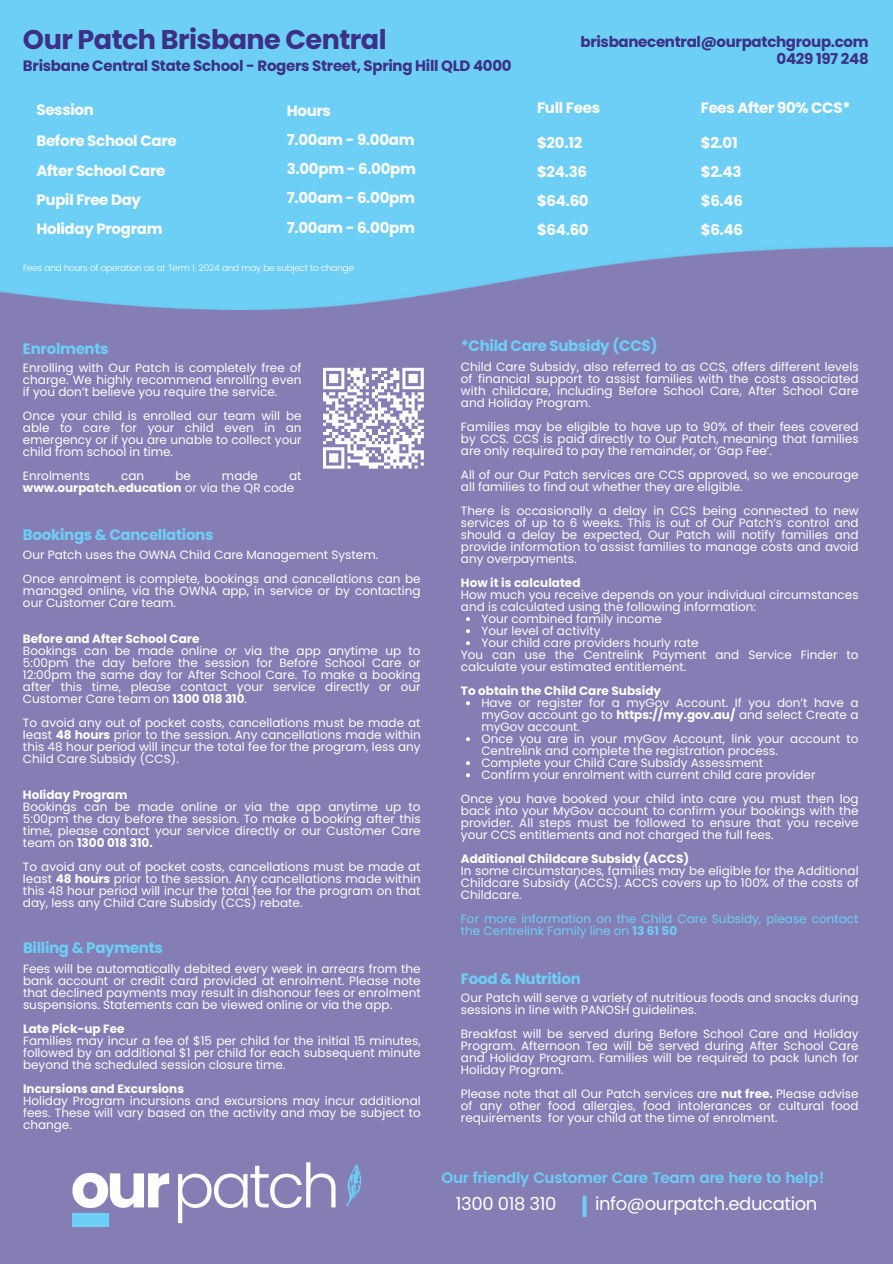
<style>
.page{position:relative;width:893px;height:1264px;background:#fff}
.page>*{position:absolute;margin:0;border:0;box-sizing:border-box;transform-origin:0 0}
.t1{font:700 27px "Poppins";letter-spacing:-.02em;color:#3c3087}
.t2{font:700 22.5px "Poppins";color:#6dcff6}
.t3{font:18px "Poppins";letter-spacing:-.02em;color:#fff}
.t4{font:700 15px/29.2px "Poppins";letter-spacing:-.02em;color:#fff}
.t5{font:700 15px/16.8px "Poppins";letter-spacing:-.02em;color:#3c3087;text-align:right}
.t6{font:700 15px "Poppins";letter-spacing:-.02em;color:#6dcff6}
.t7{font:600 15px "Poppins";letter-spacing:-.02em;color:#6dcff6}
.t8{font:12px/12px "Poppins";color:#fefefe;text-align:justify}
.t9{font:12px/12px "Poppins";color:#6dcff6}
.t10{font:700 12px/12px "Poppins";color:#fefefe}
.t11{font:300 9px "Poppins";letter-spacing:-.02em;color:#fff}
.s1{font-weight:400}
.s2{font-weight:700}
</style>
<div class="page">
<div style="left:0;top:0;width:892px;height:1263px;background:#847eb5"></div>
<img style="left:0;top:0;width:892px;height:310px">
<svg style="left:466px;top:617px;width:4px;height:4px"></svg>
<svg style="left:466px;top:629px;width:4px;height:4px"></svg>
<svg style="left:466px;top:641px;width:4px;height:4px"></svg>
<svg style="left:466px;top:701px;width:4px;height:4px"></svg>
<svg style="left:466px;top:737px;width:4px;height:4px"></svg>
<svg style="left:466px;top:761px;width:4px;height:4px"></svg>
<svg style="left:466px;top:773px;width:4px;height:4px"></svg>
<svg style="left:323px;top:367px;width:101px;height:102px"></svg>
<svg style="left:72px;top:1172px;width:97px;height:35px"></svg>
<svg style="left:178px;top:1162px;width:157px;height:61px"></svg>
<svg style="left:346px;top:1164px;width:15px;height:42px"></svg>
<div style="left:72px;top:1212px;width:37px;height:14px;background:#6dcff6"></div>
<h1 class="t1" style="left:23px;top:20px;width:365px">Our Patch Brisbane Central</h1>
<h3 class="t5" style="left:23px;top:57px;width:490px">Brisbane Central State School - Rogers Street, Spring Hill QLD 4000</h3>
<h3 class="t4" style="left:36px;top:95px;width:59px">Session</h3>
<h3 class="t4" style="left:36px;top:126px;width:142px">Before School Care<br>After School Care<br>Pupil Free Day<br>Holiday Program</h3>
<h3 class="t4" style="left:287px;top:96px;width:46px">Hours</h3>
<h3 class="t4" style="left:287px;top:125px;width:131px;text-align:justify">7.00am - 9.00am 3.00pm - 6.00pm 7.00am - 6.00pm 7.00am - 6.00pm</h3>
<p class="t11" style="left:23px;top:263px;width:332px">Fees and hours of operation as at Term 1, 2024 and may be subject to change</p>
<h3 class="t5" style="left:580px;top:34px;width:290px">brisbanecentral@ourpatchgroup.com<br>0429 197 248</h3>
<h3 class="t4" style="left:537px;top:93px;width:64px">Full Fees</h3>
<h3 class="t4" style="left:537px;top:128px;width:53px">$20.12 $24.36 $64.60 $64.60</h3>
<h3 class="t4" style="left:700px;top:93px;width:151px">Fees After 90% CCS*</h3>
<h3 class="t4" style="left:700px;top:128px;width:44px">$2.01 $2.43 $6.46 $6.46</h3>
<h3 class="t6" style="left:23px;top:338px;width:87px">Enrolments</h3>
<h5 class="t8" style="left:23px;top:362px;width:280px">Enrolling with Our Patch is completely free of charge. We highly recommend enrolling even if you don’t believe you require the service.</h5>
<h5 class="t8" style="left:23px;top:410px;width:280px">Once your child is enrolled our team will be able to care for your child even in an emergency or if you are unable to collect your child from school in time.</h5>
<h5 class="t8" style="left:23px;top:470px;width:69px">Enrolments</h5>
<h5 class="t8" style="left:121px;top:470px;width:25px">can</h5>
<h5 class="t8" style="left:175px;top:470px;width:17px">be</h5>
<h5 class="t8" style="left:222px;top:470px;width:38px">made</h5>
<h5 class="t10" style="left:23px;top:470px;width:280px;text-indent:266px"><span class="s1">at </span>www.ourpatch.education <span class="s1">or via the QR code</span></h5>
<p class="t6" style="left:23px;top:524px;width:192px">Bookings &amp; Cancellations</p>
<h3 class="t8" style="left:23px;top:548px;width:357px">Our Patch uses the OWNA Child Care Management System.</h3>
<h5 class="t8" style="left:23px;top:572px;width:399px">Once enrolment is complete, bookings and cancellations can be managed online, via the OWNA app, in service or by contacting our Customer Care team.</h5>
<h5 class="t8" style="left:23px;top:632px;width:399px;text-align:left"><span class="s2">Before and After School Care<br></span>Bookings can be made online or via the app anytime up to 5:00pm the day before the session for Before School Care or 12:00pm the same day for After School Care. To make a booking after this time, please contact your service directly or our Customer Care team on <span class="s2">1300 018 310</span>.</h5>
<h5 class="t8" style="left:23px;top:716px;width:399px">To avoid any out of pocket costs, cancellations must be made at least <span class="s2">48 hours</span> prior to the session. Any cancellations made within this 48 hour period will incur the total fee for the program, less any Child Care Subsidy (CCS).</h5>
<h5 class="t8" style="left:23px;top:788px;width:399px;text-align:left"><span class="s2">Holiday Program<br></span>Bookings can be made online or via the app anytime up to 5:00pm the day before the session. To make a booking after this time, please contact your service directly or our Customer Care team on <span class="s2">1300 018 310.</span></h5>
<h5 class="t8" style="left:23px;top:860px;width:399px">To avoid any out of pocket costs, cancellations must be made at least <span class="s2">48 hours</span> prior to the session. Any cancellations made within this 48 hour period will incur the total fee for the program on that day, less any Child Care Subsidy (CCS) rebate.</h5>
<h5 class="t6" style="left:23px;top:937px;width:141px">Billing &amp; Payments</h5>
<h3 class="t8" style="left:23px;top:962px;width:399px">Fees will be automatically debited every week in arrears from the bank account or credit card provided at enrolment. Please note that declined payments may result in dishonour fees or enrolment suspensions. Statements can be viewed online or via the app.</h3>
<h5 class="t8" style="left:23px;top:1022px;width:399px;text-align:left"><span class="s2">Late Pick-up Fee<br></span>Families may incur a fee of $15 per child for the initial 15 minutes, followed by an additional $1 per child for each subsequent minute beyond the scheduled session closure time.</h5>
<h5 class="t8" style="left:23px;top:1082px;width:399px;text-align:left"><span class="s2">Incursions and Excursions<br></span>Holiday Program incursions and excursions may incur additional fees. These will vary based on the activity and may be subject to change.</h5>
<h5 class="t6" style="left:461px;top:336px;width:198px">*Child Care Subsidy (CCS)</h5>
<h3 class="t8" style="left:461px;top:361px;width:399px">Child Care Subsidy, also referred to as CCS, offers different levels of financial support to assist families with the costs associated with childcare, including Before School Care, After School Care and Holiday Program.</h3>
<h5 class="t8" style="left:461px;top:421px;width:399px">Families may be eligible to have up to 90% of their fees covered by CCS. CCS is paid directly to Our Patch, meaning that families are only required to pay the remainder, or ‘Gap Fee’.</h5>
<h5 class="t8" style="left:461px;top:469px;width:399px">All of our Our Patch services are CCS approved, so we encourage all families to find out whether they are eligible.</h5>
<h5 class="t8" style="left:461px;top:505px;width:399px">There is occasionally a delay in CCS being connected to new services of up to 6 weeks. This is out of Our Patch’s control and should a delay be expected, Our Patch will notify families and provide information to assist families to manage costs and avoid any overpayments.</h5>
<h5 class="t8" style="left:461px;top:577px;width:399px;text-align:left"><span class="s2">How it is calculated<br></span>How much you receive depends on your individual circumstances and is calculated using the following information:</h5>
<h5 class="t8" style="left:481px;top:613px;width:182px">Your combined family income</h5>
<p class="t8" style="left:481px;top:625px;width:121px">Your level of activity</p>
<p class="t8" style="left:481px;top:637px;width:219px">Your child care providers hourly rate</p>
<p class="t8" style="left:461px;top:649px;width:399px">You can use the Centrelink Payment and Service Finder to calculate your estimated entitlement.</p>
<h5 class="t10" style="left:461px;top:685px;width:202px">To obtain the Child Care Subsidy</h5>
<h4 class="t8" style="left:481px;top:697px;width:379px">Have or register for a myGov Account. If you don’t have a myGov account go to <span class="s2">https://my.gov.au/</span> and select Create a myGov account.</h4>
<p class="t8" style="left:481px;top:733px;width:379px">Once you are in your myGov Account, link your account to<br>Centrelink and complete the registration process.</p>
<p class="t8" style="left:481px;top:757px;width:283px">Complete your Child Care Subsidy Assessment</p>
<p class="t8" style="left:481px;top:769px;width:335px">Confirm your enrolment with current child care provider</p>
<p class="t8" style="left:461px;top:793px;width:399px">Once you have booked your child into care you must then log back into your MyGov account to confirm your bookings with the provider. All steps must be followed to ensure that you receive your CCS entitlements and not charged the full fees.</p>
<h5 class="t8" style="left:461px;top:853px;width:399px;text-align:left"><span class="s2">Additional Childcare Subsidy (ACCS)<br></span>In some circumstances, families may be eligible for the Additional Childcare Subsidy (ACCS). ACCS covers up to 100% of the costs of Childcare.</h5>
<h5 class="t9" style="left:461px;top:913px;width:399px">For more information on the Child Care Subsidy, please contact the Centrelink Family line on <span class="s2">13 61 50</span></h5>
<h5 class="t6" style="left:461px;top:967px;width:121px">Food &amp; Nutrition</h5>
<h3 class="t8" style="left:461px;top:992px;width:399px">Our Patch will serve a variety of nutritious foods and snacks during sessions in line with PANOSH guidelines.</h3>
<h5 class="t8" style="left:461px;top:1028px;width:399px">Breakfast will be served during Before School Care and Holiday Program. Afternoon Tea will be served during After School Care and Holiday Program. Families will be required to pack lunch for Holiday Program.</h5>
<h5 class="t8" style="left:461px;top:1088px;width:399px">Please note that all Our Patch services are <span class="s2">nut free.</span> Please advise of any other food allergies, food intolerances or cultural food requirements for your child at the time of enrolment.</h5>
<h5 class="t7" style="left:441px;top:1168px;width:384px">Our friendly Customer Care Team are here to help!</h5>
<p class="t3" style="left:456px;top:1190px;width:102px">1300 018 310</p>
<h2 class="t2" style="left:581px;top:1189px;width:8px">|</h2>
<h3 class="t3" style="left:595px;top:1190px;width:224px">info@ourpatch.education</h3>
</div>
